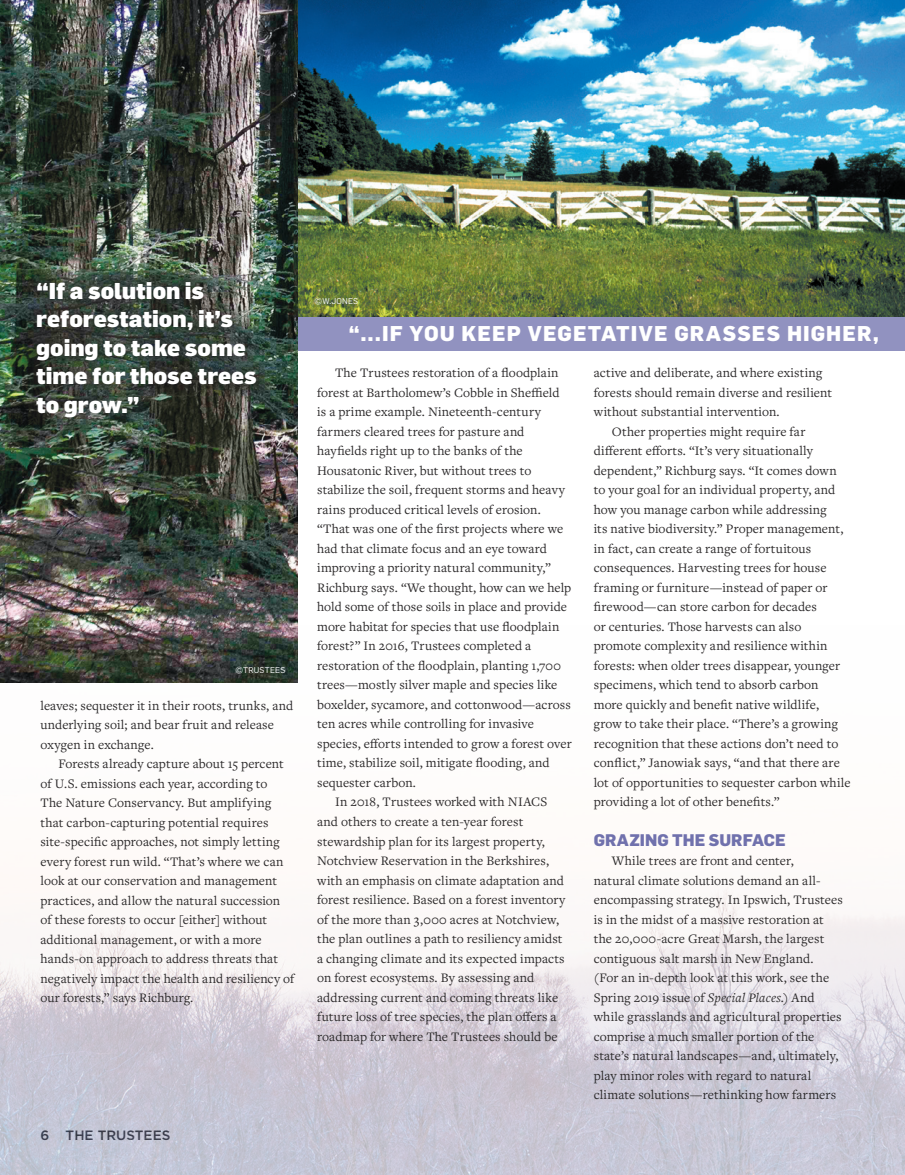
<style>
.page{position:relative;width:905px;height:1175px;background:#fff}
.page>*{position:absolute;margin:0;border:0;box-sizing:border-box;transform-origin:0 0}
.t1{font:900 22.5px/28.5px "Flama";color:#fff}
.t2{font:800 21px "Flama";letter-spacing:.05em;color:#fff}
.t3{font:800 16.5px "Flama";color:#7071ad}
.t4{font:13.5px/19.5px "Freight Text Pro";letter-spacing:.005em;color:#2b292a}
.t5{font:500 13.5px "Gotham";color:#3e3e3f}
.t6{font:8.25px "Flama";letter-spacing:.03em;color:#fff}
.s1{font-style:italic}
</style>
<div class="page">
<img style="left:0;top:580px;width:904px;height:594px">
<div style="left:297px;top:315px;width:607px;height:36px;background:#9192c0"></div>
<img style="left:297px;top:0;width:607px;height:316px">
<img style="left:0;top:0;width:297px;height:682px">
<img style="left:22px;top:268px;width:248px;height:162px">
<h1 class="t1" style="left:36px;top:275px;width:222px">“If a solution is reforestation, it’s going to take some time for those trees to grow.”</h1>
<p class="t6" style="left:235px;top:664px;width:51px">©TRUSTEES</p>
<p class="t4" style="left:40px;top:695px;width:254px">leaves; sequester it in their roots, trunks, and underlying soil; and bear fruit and release oxygen in exchange.</p>
<p class="t4" style="left:40px;top:753px;width:255px;text-indent:18px">Forests already capture about 15 percent of U.S. emissions each year, according to<br>The Nature Conservancy. But amplifying that carbon-capturing potential requires site-specific approaches, not simply letting every forest run wild. “That’s where we can look at our conservation and management practices, and allow the natural succession of these forests to occur [either] without additional management, or with a more hands-on approach to address threats that negatively impact the health and resiliency of our forests,” says Richburg.</p>
<p class="t5" style="left:40px;top:1126px;width:131px">6 THE TRUSTEES</p>
<p class="t6" style="left:314px;top:296px;width:45px">©W.JONES</p>
<h2 class="t2" style="left:348px;top:318px;width:532px">“...IF YOU KEEP VEGETATIVE GRASSES HIGHER,</h2>
<p class="t4" style="left:335px;top:363px;width:225px">The Trustees restoration of a floodplain</p>
<p class="t4" style="left:317px;top:382px;width:244px">forest at Bartholomew’s Cobble in Sheffield</p>
<p class="t4" style="left:317px;top:402px;width:225px">is a prime example. Nineteenth-century</p>
<p class="t4" style="left:317px;top:421px;width:209px">farmers cleared trees for pasture and</p>
<p class="t4" style="left:317px;top:441px;width:207px">hayfields right up to the banks of the</p>
<p class="t4" style="left:317px;top:460px;width:216px">Housatonic River, but without trees to</p>
<p class="t4" style="left:317px;top:480px;width:249px">stabilize the soil, frequent storms and heavy</p>
<p class="t4" style="left:317px;top:499px;width:225px">rains produced critical levels of erosion.</p>
<p class="t4" style="left:317px;top:519px;width:247px">“That was one of the first projects where we</p>
<p class="t4" style="left:317px;top:538px;width:231px">had that climate focus and an eye toward</p>
<p class="t4" style="left:317px;top:558px;width:235px">improving a priority natural community,”</p>
<p class="t4" style="left:317px;top:577px;width:255px">Richburg says. “We thought, how can we help</p>
<p class="t4" style="left:317px;top:597px;width:251px">hold some of those soils in place and provide</p>
<p class="t4" style="left:317px;top:616px;width:244px">more habitat for species that use floodplain</p>
<p class="t4" style="left:317px;top:636px;width:216px">forest?” In 2016, Trustees completed a</p>
<p class="t4" style="left:317px;top:655px;width:245px">restoration of the floodplain, planting 1,700</p>
<p class="t4" style="left:317px;top:675px;width:242px">trees—mostly silver maple and species like</p>
<p class="t4" style="left:317px;top:694px;width:255px">boxelder, sycamore, and cottonwood—across</p>
<p class="t4" style="left:317px;top:714px;width:218px">ten acres while controlling for invasive</p>
<p class="t4" style="left:317px;top:733px;width:256px">species, efforts intended to grow a forest over</p>
<p class="t4" style="left:317px;top:753px;width:234px">time, stabilize soil, mitigate flooding, and</p>
<p class="t4" style="left:317px;top:772px;width:100px">sequester carbon.</p>
<p class="t4" style="left:335px;top:792px;width:214px">In 2018, Trustees worked with NIACS</p>
<p class="t4" style="left:317px;top:811px;width:208px">and others to create a ten-year forest</p>
<p class="t4" style="left:317px;top:831px;width:229px">stewardship plan for its largest property,</p>
<p class="t4" style="left:317px;top:850px;width:233px">Notchview Reservation in the Berkshires,</p>
<p class="t4" style="left:317px;top:870px;width:248px">with an emphasis on climate adaptation and</p>
<p class="t4" style="left:317px;top:889px;width:249px">forest resilience. Based on a forest inventory</p>
<p class="t4" style="left:317px;top:909px;width:243px">of the more than 3,000 acres at Notchview,</p>
<p class="t4" style="left:317px;top:928px;width:247px">the plan outlines a path to resiliency amidst</p>
<p class="t4" style="left:317px;top:948px;width:249px">a changing climate and its expected impacts</p>
<p class="t4" style="left:317px;top:967px;width:218px">on forest ecosystems. By assessing and</p>
<p class="t4" style="left:317px;top:987px;width:242px">addressing current and coming threats like</p>
<p class="t4" style="left:317px;top:1006px;width:241px">future loss of tree species, the plan offers a</p>
<p class="t4" style="left:317px;top:1026px;width:242px">roadmap for where The Trustees should be</p>
<p class="t4" style="left:594px;top:363px;width:230px">active and deliberate, and where existing</p>
<p class="t4" style="left:594px;top:382px;width:240px">forests should remain diverse and resilient</p>
<p class="t4" style="left:594px;top:402px;width:187px">without substantial intervention.</p>
<p class="t4" style="left:611px;top:421px;width:195px">Other properties might require far</p>
<p class="t4" style="left:594px;top:441px;width:221px">different efforts. “It’s very situationally</p>
<p class="t4" style="left:594px;top:460px;width:244px">dependent,” Richburg says. “It comes down</p>
<p class="t4" style="left:594px;top:480px;width:243px">to your goal for an individual property, and</p>
<p class="t4" style="left:594px;top:499px;width:234px">how you manage carbon while addressing</p>
<p class="t4" style="left:594px;top:519px;width:251px">its native biodiversity.” Proper management,</p>
<p class="t4" style="left:594px;top:538px;width:219px">in fact, can create a range of fortuitous</p>
<p class="t4" style="left:594px;top:558px;width:234px">consequences. Harvesting trees for house</p>
<p class="t4" style="left:594px;top:577px;width:235px">framing or furniture—instead of paper or</p>
<p class="t4" style="left:594px;top:597px;width:224px">firewood—can store carbon for decades</p>
<p class="t4" style="left:594px;top:616px;width:209px">or centuries. Those harvests can also</p>
<p class="t4" style="left:594px;top:636px;width:235px">promote complexity and resilience within</p>
<p class="t4" style="left:594px;top:655px;width:248px">forests: when older trees disappear, younger</p>
<p class="t4" style="left:594px;top:675px;width:226px">specimens, which tend to absorb carbon</p>
<p class="t4" style="left:594px;top:694px;width:227px">more quickly and benefit native wildlife,</p>
<p class="t4" style="left:594px;top:714px;width:245px">grow to take their place. “There’s a growing</p>
<p class="t4" style="left:594px;top:733px;width:246px">recognition that these actions don’t need to</p>
<p class="t4" style="left:594px;top:753px;width:247px">conflict,” Janowiak says, “and that there are</p>
<p class="t4" style="left:594px;top:772px;width:258px">lot of opportunities to sequester carbon while</p>
<p class="t4" style="left:594px;top:792px;width:187px">providing a lot of other benefits.”</p>
<p class="t3" style="left:594px;top:827px;width:193px">GRAZING THE SURFACE</p>
<p class="t4" style="left:594px;top:850px;width:250px;text-indent:18px">While trees are front and center,<br>natural climate solutions demand an all&shy;encompassing strategy. In Ipswich, Trustees is in the midst of a massive restoration at the 20,000-acre Great Marsh, the largest contiguous salt marsh in New England.<br>(For an in-depth look at this work, see the Spring 2019 issue of <span class="s1">Special Places.</span>) And while grasslands and agricultural properties comprise a much smaller portion of the state’s natural landscapes—and, ultimately, play minor roles with regard to natural climate solutions—rethinking how farmers</p>
</div>
